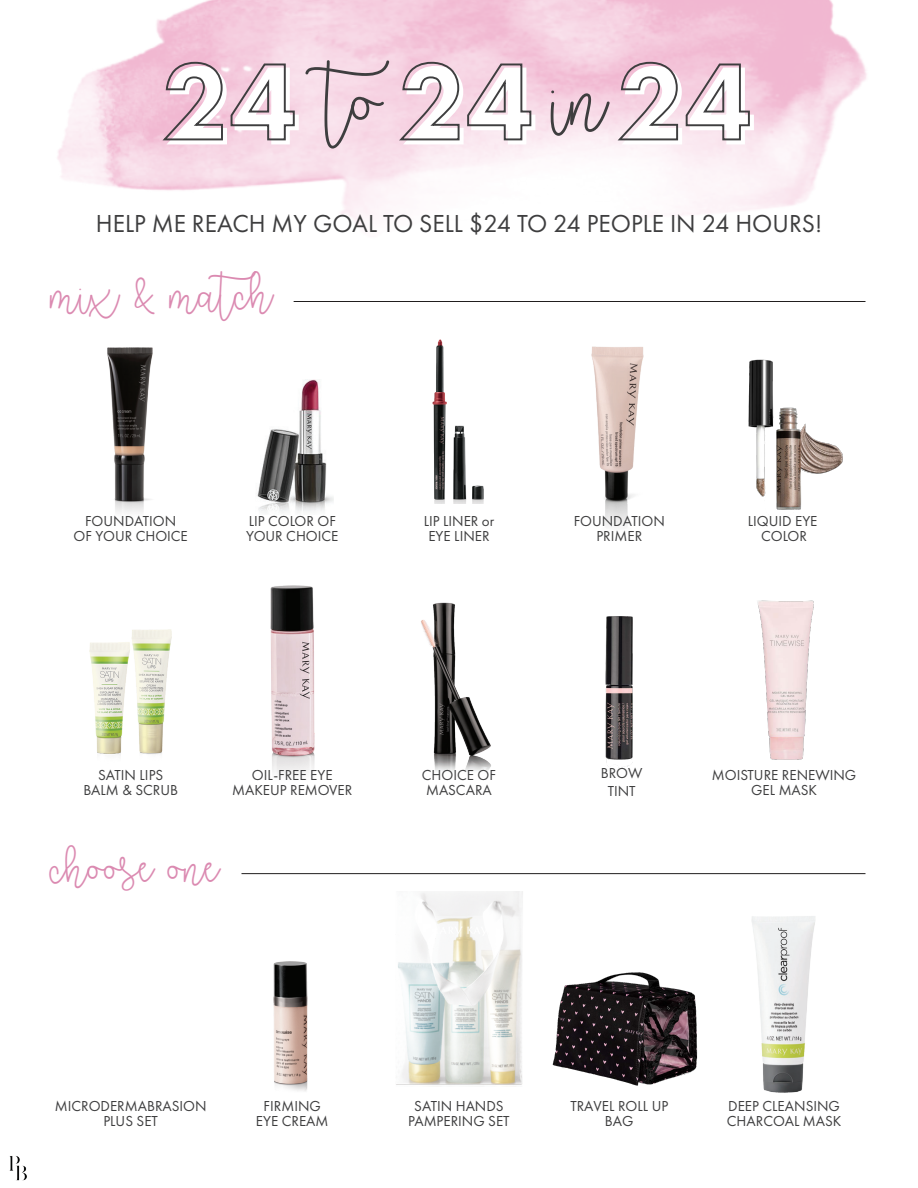
<style>
.page{position:relative;width:918px;height:1188px;background:#fff}
.page>*{position:absolute;margin:0;border:0;box-sizing:border-box;transform-origin:0 0}
.t1{font:800 112.35px "Futura PT";color:#fff}
.t2{font:40.05px "Better Together Demo";color:#db8ab1}
.t3{font:25.5px "Futura PT";color:#3e3e3f}
.t4{font:15px/15px "Futura PT";color:#3e3e3f;text-align:center}
</style>
<div class="page">
<img style="left:57px;top:0;width:810px;height:224px">
<svg style="left:160px;top:61px;width:140px;height:85px;background:#e0c0ce"></svg>
<svg style="left:397px;top:61px;width:139px;height:85px;background:#e2c9d4"></svg>
<svg style="left:615px;top:61px;width:140px;height:85px;background:#e2c8d4"></svg>
<img style="left:421px;top:602px;width:70px;height:169px">
<img style="left:270px;top:585px;width:45px;height:189px">
<img style="left:396px;top:891px;width:127px;height:194px">
<img style="left:90px;top:629px;width:82px;height:126px">
<hr style="left:242px;top:873px;width:624px;height:1px;background:#211e1e">
<hr style="left:294px;top:301px;width:572px;height:1px;background:#211e1e">
<img style="left:107px;top:348px;width:46px;height:165px">
<img style="left:591px;top:347px;width:53px;height:180px">
<img style="left:257px;top:379px;width:77px;height:134px">
<img style="left:433px;top:339px;width:51px;height:165px">
<img style="left:274px;top:962px;width:33px;height:129px">
<img style="left:9px;top:1156px;width:18px;height:25px">
<img style="left:751px;top:916px;width:64px;height:177px">
<img style="left:605px;top:616px;width:28px;height:152px">
<img style="left:757px;top:600px;width:57px;height:160px">
<img style="left:748px;top:359px;width:95px;height:159px">
<img style="left:552px;top:972px;width:146px;height:114px">
<h1 class="t1" style="left:166px;top:36px;width:591px">24 <sup>to</sup> 24 <sup>in</sup> 24</h1>
<h3 class="t3" style="left:96px;top:208px;width:728px">HELP ME REACH MY GOAL TO SELL $24 TO 24 PEOPLE IN 24 HOURS!</h3>
<h2 class="t2" style="left:50px;top:271px;width:224px">mix &amp; match</h2>
<p class="t4" style="left:74px;top:513px;width:116px">FOUNDATION<br>OF YOUR CHOICE</p>
<p class="t4" style="left:246px;top:513px;width:94px;text-align:left">LIP COLOR OF<br>YOUR CHOICE</p>
<p class="t4" style="left:424px;top:513px;width:72px">LIP LINER or<br>EYE LINER</p>
<p class="t4" style="left:574px;top:513px;width:93px">FOUNDATION<br>PRIMER</p>
<p class="t4" style="left:748px;top:514px;width:71px">LIQUID EYE<br>COLOR</p>
<p class="t4" style="left:83px;top:768px;width:96px">SATIN LIPS<br>BALM &amp; SCRUB</p>
<p class="t4" style="left:422px;top:768px;width:76px;text-align:left">CHOICE OF<br>MASCARA</p>
<p class="t4" style="left:601px;top:764px;width:43px;line-height:18px">BROW<br>TINT</p>
<p class="t4" style="left:712px;top:768px;width:146px">MOISTURE RENEWING<br>GEL MASK</p>
<p class="t4" style="left:232px;top:768px;width:122px">OIL-FREE EYE<br>MAKEUP REMOVER</p>
<h2 class="t2" style="left:50px;top:845px;width:171px">choose one</h2>
<p class="t4" style="left:55px;top:1098px;width:153px">MICRODERMABRASION<br>PLUS SET</p>
<p class="t4" style="left:256px;top:1098px;width:74px">FIRMING<br>EYE CREAM</p>
<p class="t4" style="left:408px;top:1098px;width:103px">SATIN HANDS<br>PAMPERING SET</p>
<p class="t4" style="left:570px;top:1099px;width:99px">TRAVEL ROLL UP<br>BAG</p>
<p class="t4" style="left:727px;top:1098px;width:116px;text-align:left">DEEP CLEANSING<br>CHARCOAL MASK</p>
</div>
